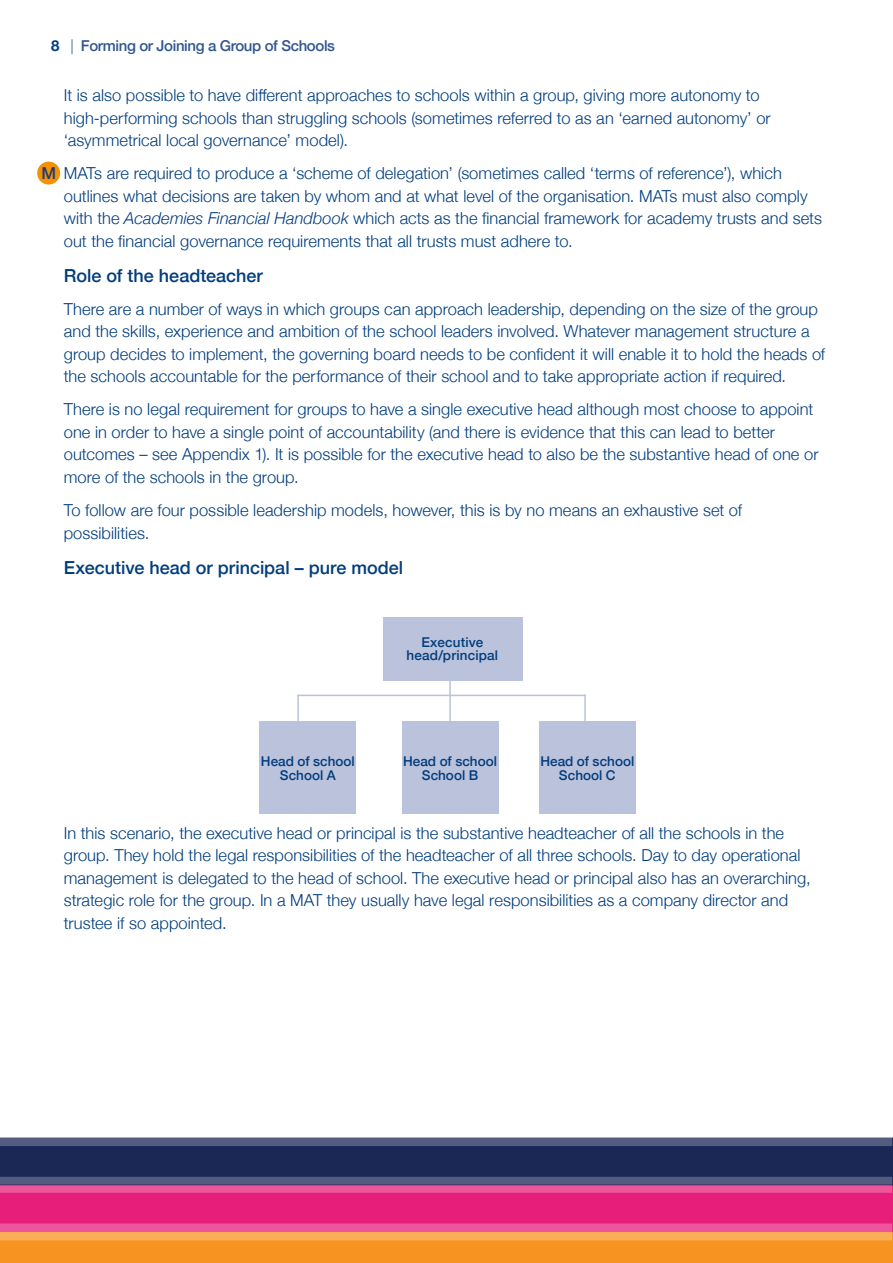
<style>
.page{position:relative;width:893px;height:1263px;background:#fff}
.page>*{position:absolute;margin:0;border:0;box-sizing:border-box;transform-origin:0 0}
.sub_heading{font:500 18px "Helvetica Neue";color:#013d7d}
.main_text_NO_INDENT{font:300 16.5px/22.5px "Helvetica Neue";letter-spacing:.005em;color:#013d7d}
.P1_-_Heading{font:500 16.5px "Helvetica Neue";color:#233a78}
.t1{font:500 15px "Helvetica Neue";letter-spacing:-.025em;color:#305691}
.graph_text{font:500 13.5px/13.5px "Helvetica Neue";color:#013d7d;text-align:center}
.s1{font-weight:700;color:#013d7d}
.s2{font-weight:300}
.s3{font-style:italic}
</style>
<div class="page">
<svg style="left:0;top:1137px;width:893px;height:126px"></svg>
<hr style="left:584px;top:695px;width:2px;height:55px;background:#bbc2db">
<hr style="left:297px;top:695px;width:2px;height:55px;background:#bbc2db">
<hr style="left:449px;top:679px;width:2px;height:55px;background:#bbc2db">
<hr style="left:297px;top:695px;width:289px;height:1px;background:#bbc2db">
<div style="left:383px;top:617px;width:139px;height:64px;background:#bbc2db"></div>
<div style="left:260px;top:721px;width:96px;height:93px;background:#bbc2db"></div>
<div style="left:402px;top:721px;width:96px;height:93px;background:#bbc2db"></div>
<div style="left:539px;top:721px;width:96px;height:93px;background:#bbc2db"></div>
<div style="left:37px;top:162px;width:23px;height:23px;background:#f39204;border-radius:50%"></div>
<p class="t1" style="left:51px;top:33px;width:286px"><span class="s1">8</span> <span class="s2">|</span> Forming or Joining a Group of Schools</p>
<p class="main_text_NO_INDENT" style="left:64px;top:83px;width:708px">It is also possible to have different approaches to schools within a group, giving more autonomy to high-performing schools than struggling schools (sometimes referred to as an ‘earned autonomy’ or ‘asymmetrical local governance’ model).</p>
<p class="main_text_NO_INDENT" style="left:64px;top:161px;width:760px">MATs are required to produce a ‘scheme of delegation’ (sometimes called ‘terms of reference’), which outlines what decisions are taken by whom and at what level of the organisation. MATs must also comply with the <span class="s3">Academies Financial Handbook</span> which acts as the financial framework for academy trusts and sets out the financial governance requirements that all trusts must adhere to.</p>
<p class="sub_heading" style="left:64px;top:261px;width:201px">Role of the headteacher</p>
<p class="main_text_NO_INDENT" style="left:64px;top:297px;width:763px">There are a number of ways in which groups can approach leadership, depending on the size of the group and the skills, experience and ambition of the school leaders involved. Whatever management structure a group decides to implement, the governing board needs to be confident it will enable it to hold the heads of the schools accountable for the performance of their school and to take appropriate action if required.</p>
<p class="main_text_NO_INDENT" style="left:64px;top:397px;width:756px">There is no legal requirement for groups to have a single executive head although most choose to appoint one in order to have a single point of accountability (and there is evidence that this can lead to better outcomes – see Appendix 1). It is possible for the executive head to also be the substantive head of one or more of the schools in the group.</p>
<p class="main_text_NO_INDENT" style="left:64px;top:498px;width:680px">To follow are four possible leadership models, however, this is by no means an exhaustive set of possibilities.</p>
<p class="sub_heading" style="left:64px;top:553px;width:341px">Executive head or principal – pure model</p>
<p class="P1_-_Heading" style="left:41px;top:160px;width:16px">M</p>
<p class="graph_text" style="left:406px;top:634px;width:93px">Executive head/principal</p>
<p class="graph_text" style="left:261px;top:754px;width:95px">Head of school<br>School A</p>
<p class="graph_text" style="left:403px;top:754px;width:95px">Head of school<br>School B</p>
<p class="graph_text" style="left:540px;top:754px;width:95px">Head of school<br>School C</p>
<p class="main_text_NO_INDENT" style="left:64px;top:821px;width:748px">In this scenario, the executive head or principal is the substantive headteacher of all the schools in the group. They hold the legal responsibilities of the headteacher of all three schools. Day to day operational management is delegated to the head of school. The executive head or principal also has an overarching, strategic role for the group. In a MAT they usually have legal responsibilities as a company director and trustee if so appointed.</p>
</div>
